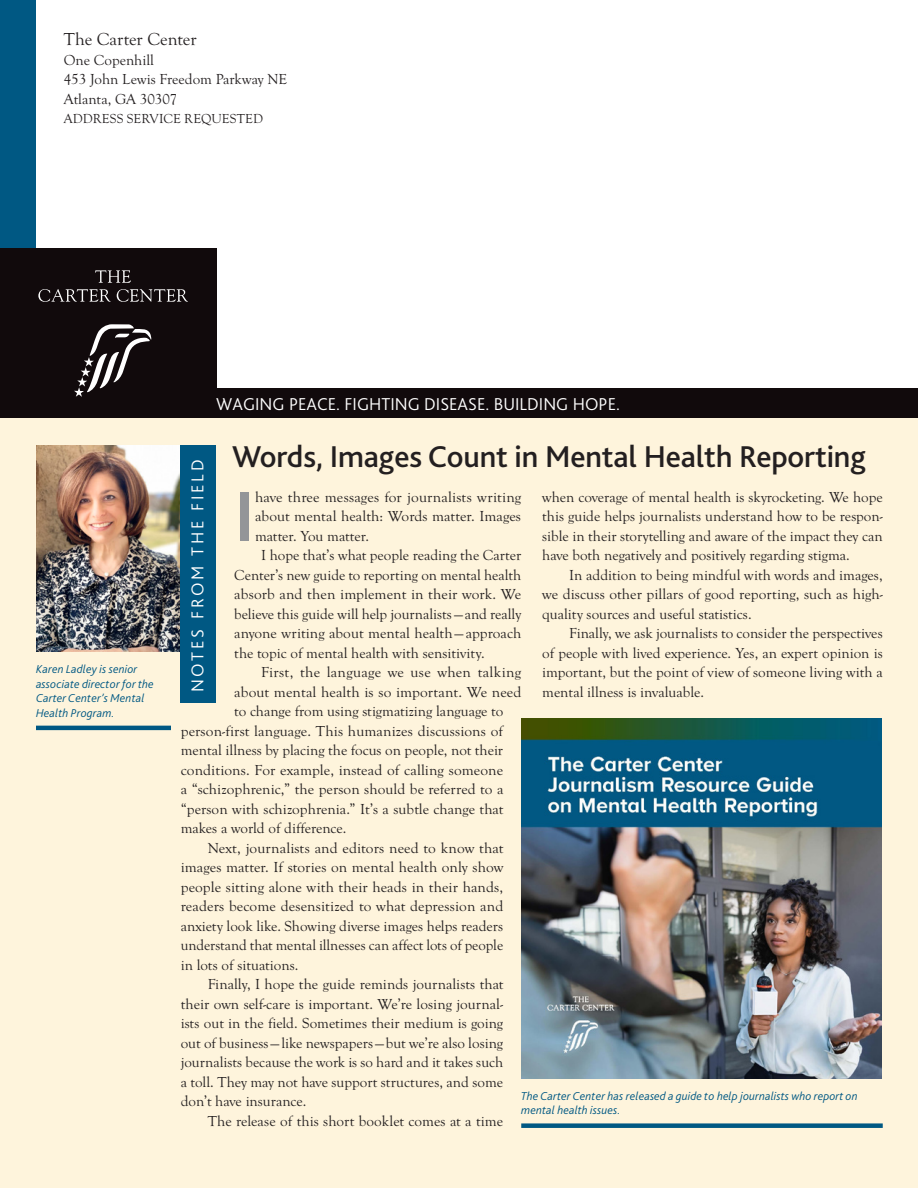
<style>
.page{position:relative;width:918px;height:1188px;background:#fff}
.page>*{position:absolute;margin:0;border:0;box-sizing:border-box;transform-origin:0 0}
._1st_Para{font:700 74.25px "Bliss 2";color:#939598}
.New_Head{font:500 31.5px "Bliss 2";letter-spacing:-.005em;color:#231f20}
.t1{font:300 18px "Bliss 2";color:#fff}
.t2{font:300 18px "Bliss 2";letter-spacing:.15em;color:#fff}
.New_Body{font:18px "Goudy Old Sty";color:#231f20}
.New_Body-2{font:15px/19.5px "Goudy Old Sty";color:#231f20;text-align:justify}
._1st_Para-2{font:15px/19.5px "Goudy Old Sty";letter-spacing:.005em;color:#231f20;text-align:justify}
.New_Body-3{font:15px "Goudy Old Sty";letter-spacing:.02em;color:#231f20}
.New_Body-4{font:13.5px "Goudy Old Sty";color:#231f20}
.New_Caption_with_Rul{font:italic 300 12px/14.4px "Bliss 2";letter-spacing:.01em;color:#005883}
</style>
<div class="page">
<div style="left:0;top:412px;width:918px;height:776px;background:#fef4dc"></div>
<img style="left:36px;top:445px;width:144px;height:206px">
<div style="left:0;top:0;width:36px;height:401px;background:#005883"></div>
<div style="left:0;top:388px;width:918px;height:30px;background:#110a0c"></div>
<div style="left:0;top:248px;width:216px;height:164px;background:#110a0c"></div>
<svg style="left:74px;top:324px;width:77px;height:73px"></svg>
<svg style="left:95px;top:270px;width:36px;height:13px"></svg>
<svg style="left:38px;top:289px;width:73px;height:13px"></svg>
<svg style="left:117px;top:289px;width:71px;height:13px"></svg>
<div style="left:180px;top:445px;width:36px;height:258px;background:#005883"></div>
<hr style="left:36px;top:726px;width:135px;height:4px;background:#005883">
<img style="left:521px;top:718px;width:361px;height:361px">
<div style="left:521px;top:1123px;width:362px;height:5px;background:#005883"></div>
<p class="New_Body" style="left:64px;top:30px;width:135px">The Carter Center</p>
<p class="New_Body-2" style="left:64px;top:51px;width:92px">One Copenhill</p>
<p class="New_Body-2" style="left:64px;top:70px;width:225px">453 John Lewis Freedom Parkway NE</p>
<p class="New_Body-2" style="left:64px;top:90px;width:115px">Atlanta, GA 30307</p>
<p class="New_Body-4" style="left:64px;top:112px;width:201px">ADDRESS SERVICE REQUESTED</p>
<p class="New_Caption_with_Rul" style="left:36px;top:662px;width:119px">Karen Ladley is senior associate director for the<br>Carter Center’s Mental<br>Health Program.</p>
<p class="t1" style="left:216px;top:393px;width:403px">WAGING PEACE. FIGHTING DISEASE. BUILDING HOPE.</p>
<p class="New_Head" style="left:232px;top:437px;width:635px">Words, Images Count in Mental Health Reporting</p>
<p class="t2" style="left:186px;top:692px;width:234px;rotate:-90deg">NOTES FROM THE FIELD</p>
<p class="_1st_Para" style="left:234px;top:470px;width:22px">I</p>
<p class="_1st_Para-2" style="left:255px;top:488px;width:268px">have three messages for journalists writing about mental health: Words matter. Images matter. You matter.</p>
<p class="New_Body-2" style="left:234px;top:546px;width:288px;text-indent:27px">I hope that’s what people reading the Carter Center’s new guide to reporting on mental health absorb and then implement in their work. We believe this guide will help journalists—and really anyone writing about mental health—approach the topic of mental health with sensitivity.</p>
<p class="New_Body-3" style="left:261px;top:664px;width:261px">First, the language we use when talking</p>
<p class="New_Body-2" style="left:234px;top:683px;width:289px">about mental health is so important. We need</p>
<p class="New_Body-2" style="left:234px;top:702px;width:270px">to change from using stigmatizing language to</p>
<p class="New_Body-2" style="left:181px;top:722px;width:324px">person-first language. This humanizes discussions of</p>
<p class="New_Body-2" style="left:181px;top:741px;width:324px">mental illness by placing the focus on people, not their</p>
<p class="New_Body-2" style="left:181px;top:761px;width:324px">conditions. For example, instead of calling someone</p>
<p class="New_Body-2" style="left:181px;top:780px;width:324px">a “schizophrenic,” the person should be referred to a</p>
<p class="New_Body-2" style="left:181px;top:800px;width:324px">“person with schizophrenia.” It’s a subtle change that</p>
<p class="New_Body-2" style="left:181px;top:819px;width:167px">makes a world of difference.</p>
<p class="New_Body-2" style="left:181px;top:839px;width:324px;text-indent:27px">Next, journalists and editors need to know that images matter. If stories on mental health only show people sitting alone with their heads in their hands, readers become desensitized to what depression and anxiety look like. Showing diverse images helps readers understand that mental illnesses can affect lots of people in lots of situations.</p>
<p class="New_Body-2" style="left:181px;top:975px;width:324px;text-indent:27px">Finally, I hope the guide reminds journalists that their own self-care is important. We’re losing journal&shy;ists out in the field. Sometimes their medium is going out of business—like newspapers—but we’re also losing journalists because the work is so hard and it takes such a toll. They may not have support structures, and some don’t have insurance.</p>
<p class="New_Body-2" style="left:208px;top:1112px;width:297px">The release of this short booklet comes at a time</p>
<p class="New_Body-2" style="left:542px;top:488px;width:342px">when coverage of mental health is skyrocketing. We hope this guide helps journalists understand how to be respon&shy;sible in their storytelling and aware of the impact they can have both negatively and positively regarding stigma.</p>
<p class="New_Body-2" style="left:542px;top:566px;width:342px;text-indent:27px">In addition to being mindful with words and images, we discuss other pillars of good reporting, such as high&shy;quality sources and useful statistics.</p>
<p class="New_Body-2" style="left:542px;top:624px;width:342px;text-indent:27px">Finally, we ask journalists to consider the perspectives of people with lived experience. Yes, an expert opinion is important, but the point of view of someone living with a mental illness is invaluable.</p>
<p class="New_Caption_with_Rul" style="left:521px;top:1089px;width:338px">The Carter Center has released a guide to help journalists who report on mental health issues.</p>
</div>
